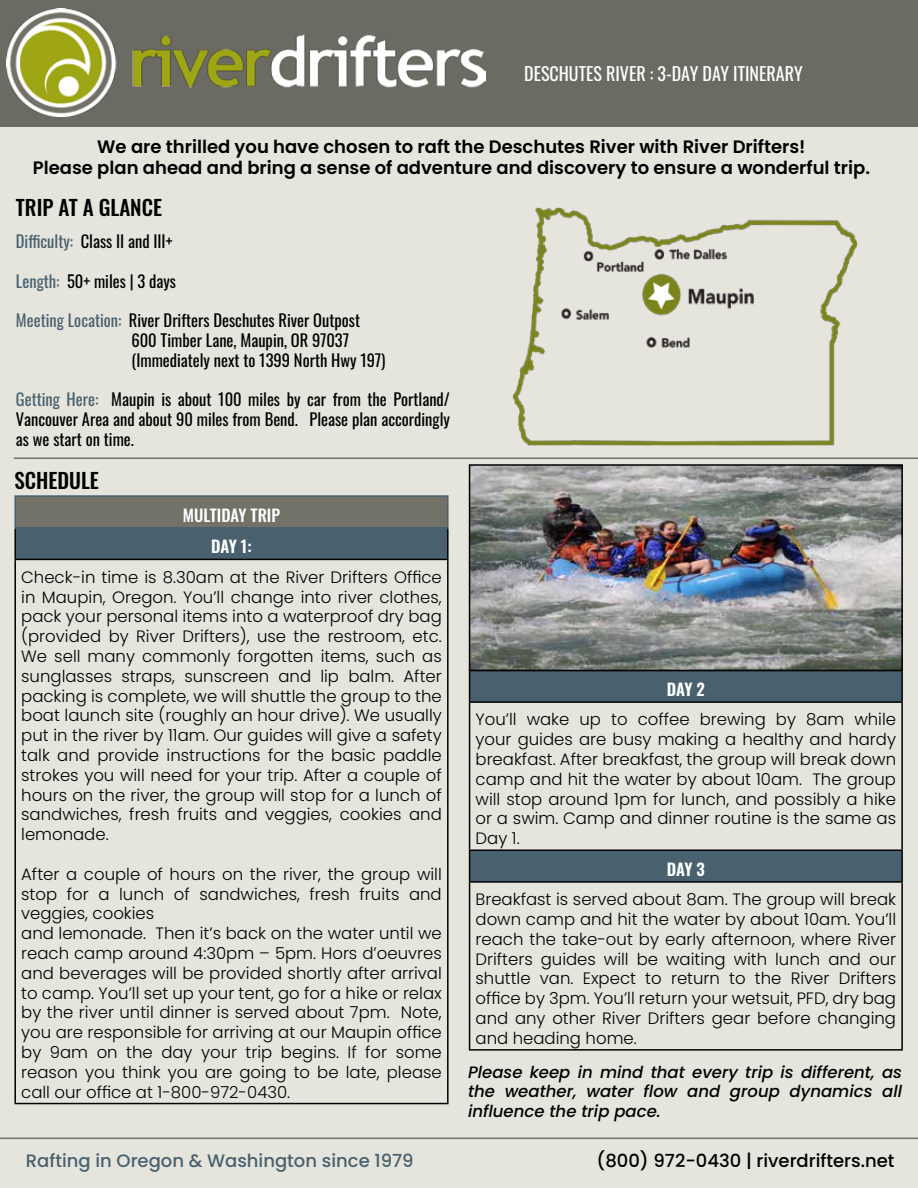
<style>
.page{position:relative;width:918px;height:1188px;background:#e5e4dd}
.page>*{position:absolute;margin:0;border:0;box-sizing:border-box;transform-origin:0 0}
.t1{font:500 21px "Oswald";color:#000}
.t2{font:600 18px/21.6px "Poppins";color:#000;text-align:center}
.t3{font:500 18px "Poppins";color:#49616e}
.t4{font:18px "Oswald";color:#fff}
.t5{font:500 18px "Poppins";color:#000}
.t6{font:300 16.5px/19.8px "Poppins";color:#000;text-align:justify}
.t7{font:16.5px/19.8px "Oswald";color:#000}
.t8{font:italic 500 16.5px/19.8px "Poppins";color:#000;text-align:justify}
.t9{font:600 16.5px "Oswald";letter-spacing:-.02em;color:#fff}
.t10{font:500 16.5px "Oswald";color:#fff}
.s1{color:#49616e}
</style>
<div class="page">
<div style="left:0;top:0;width:918px;height:127px;background:#6b6b64"></div>
<img style="left:7px;top:8px;width:479px;height:108px">
<hr style="left:0;top:1138px;width:918px;height:1px;background:#737268">
<div style="left:15px;top:496px;width:433px;height:32px;background:#737268"></div>
<div style="left:15px;top:528px;width:433px;height:31px;background:#49616e"></div>
<hr style="left:14px;top:528px;width:2px;height:31px;background:#000">
<hr style="left:447px;top:528px;width:2px;height:31px;background:#000">
<hr style="left:14px;top:559px;width:435px;height:1px;background:#000">
<hr style="left:14px;top:560px;width:2px;height:543px;background:#000">
<hr style="left:447px;top:560px;width:2px;height:543px;background:#000">
<hr style="left:14px;top:1103px;width:435px;height:1px;background:#000">
<hr style="left:14px;top:497px;width:2px;height:30px;background:#49616e">
<hr style="left:14px;top:495px;width:435px;height:2px;background:#49616e">
<hr style="left:447px;top:497px;width:2px;height:30px;background:#49616e">
<hr style="left:14px;top:527px;width:435px;height:1px;background:#49616e">
<img style="left:512px;top:207px;width:346px;height:239px">
<hr style="left:14px;top:458px;width:904px;height:1px;background:#737268">
<svg style="left:470px;top:671px;width:431px;height:210px"></svg>
<hr style="left:469px;top:671px;width:1px;height:30px;background:#000">
<hr style="left:901px;top:671px;width:2px;height:30px;background:#000">
<hr style="left:469px;top:701px;width:434px;height:2px;background:#000">
<hr style="left:469px;top:703px;width:1px;height:146px;background:#000">
<hr style="left:901px;top:703px;width:2px;height:146px;background:#000">
<hr style="left:469px;top:849px;width:434px;height:2px;background:#000">
<hr style="left:469px;top:851px;width:1px;height:30px;background:#000">
<hr style="left:901px;top:851px;width:2px;height:30px;background:#000">
<hr style="left:469px;top:881px;width:434px;height:2px;background:#000">
<hr style="left:469px;top:883px;width:1px;height:166px;background:#000">
<hr style="left:901px;top:883px;width:2px;height:166px;background:#000">
<hr style="left:469px;top:1049px;width:434px;height:2px;background:#000">
<img style="left:472px;top:467px;width:428px;height:201px">
<div style="left:469px;top:464px;width:434px;height:207px;border:2px solid #000"></div>
<p class="t4" style="left:524px;top:58px;width:280px">DESCHUTES RIVER : 3-DAY DAY ITINERARY</p>
<p class="t2" style="left:33px;top:136px;width:839px">We are thrilled you have chosen to raft the Deschutes River with River Drifters!<br>Please plan ahead and bring a sense of adventure and discovery to ensure a wonderful trip.</p>
<p class="t1" style="left:16px;top:189px;width:148px">TRIP AT A GLANCE</p>
<p class="t7" style="left:16px;top:230px;width:158px"><span class="s1">Difficulty:</span> Class II and III+</p>
<p class="t7" style="left:16px;top:269px;width:162px"><span class="s1">Length:</span> 50+ miles | 3 days</p>
<p class="t7" style="left:131px;top:309px;width:256px;text-indent:-116px"><span class="s1">Meeting Location:</span> River Drifters Deschutes River Outpost<br>600 Timber Lane, Maupin, OR 97037 (Immediately next to 1399 North Hwy 197)</p>
<p class="t7" style="left:16px;top:388px;width:436px;text-align:justify"><span class="s1">Getting Here:</span> Maupin is about 100 miles by car from the Portland/ Vancouver Area and about 90 miles from Bend. Please plan accordingly as we start on time.</p>
<p class="t1" style="left:14px;top:462px;width:86px">SCHEDULE</p>
<p class="t10" style="left:183px;top:500px;width:99px">MULTIDAY TRIP</p>
<p class="t9" style="left:211px;top:532px;width:42px">DAY 1:</p>
<p class="t6" style="left:21px;top:567px;width:422px">Check-in time is 8.30am at the River Drifters Office in Maupin, Oregon. You’ll change into river clothes, pack your personal items into a waterproof dry bag (provided by River Drifters), use the restroom, etc.<br>We sell many commonly forgotten items, such as sunglasses straps, sunscreen and lip balm. After packing is complete, we will shuttle the group to the boat launch site (roughly an hour drive). We usually put in the river by 11am. Our guides will give a safety talk and provide instructions for the basic paddle strokes you will need for your trip. After a couple of hours on the river, the group will stop for a lunch of sandwiches, fresh fruits and veggies, cookies and lemonade.</p>
<p class="t6" style="left:21px;top:864px;width:422px;text-align:left">After a couple of hours on the river, the group will stop for a lunch of sandwiches, fresh fruits and veggies, cookies<br>and lemonade. Then it’s back on the water until we reach camp around 4:30pm – 5pm. Hors d’oeuvres and beverages will be provided shortly after arrival to camp. You’ll set up your tent, go for a hike or relax by the river until dinner is served about 7pm. Note, you are responsible for arriving at our Maupin office by 9am on the day your trip begins. If for some reason you think you are going to be late, please call our office at 1-800-972-0430.</p>
<p class="t9" style="left:667px;top:675px;width:40px">DAY 2</p>
<p class="t6" style="left:476px;top:710px;width:422px">You’ll wake up to coffee brewing by 8am while your guides are busy making a healthy and hardy breakfast. After breakfast, the group will break down camp and hit the water by about 10am. The group will stop around 1pm for lunch, and possibly a hike or a swim. Camp and dinner routine is the same as Day 1.</p>
<p class="t9" style="left:667px;top:855px;width:40px">DAY 3</p>
<p class="t6" style="left:476px;top:890px;width:422px">Breakfast is served about 8am. The group will break down camp and hit the water by about 10am. You’ll reach the take-out by early afternoon, where River Drifters guides will be waiting with lunch and our shuttle van. Expect to return to the River Drifters office by 3pm. You’ll return your wetsuit, PFD, dry bag and any other River Drifters gear before changing and heading home.</p>
<p class="t8" style="left:468px;top:1062px;width:436px">Please keep in mind that every trip is different, as the weather, water flow and group dynamics all influence the trip pace.</p>
<p class="t3" style="left:26px;top:1150px;width:389px">Rafting in Oregon &amp; Washington since 1979</p>
<p class="t5" style="left:597px;top:1150px;width:300px">(800) 972-0430 | riverdrifters.net</p>
</div>
